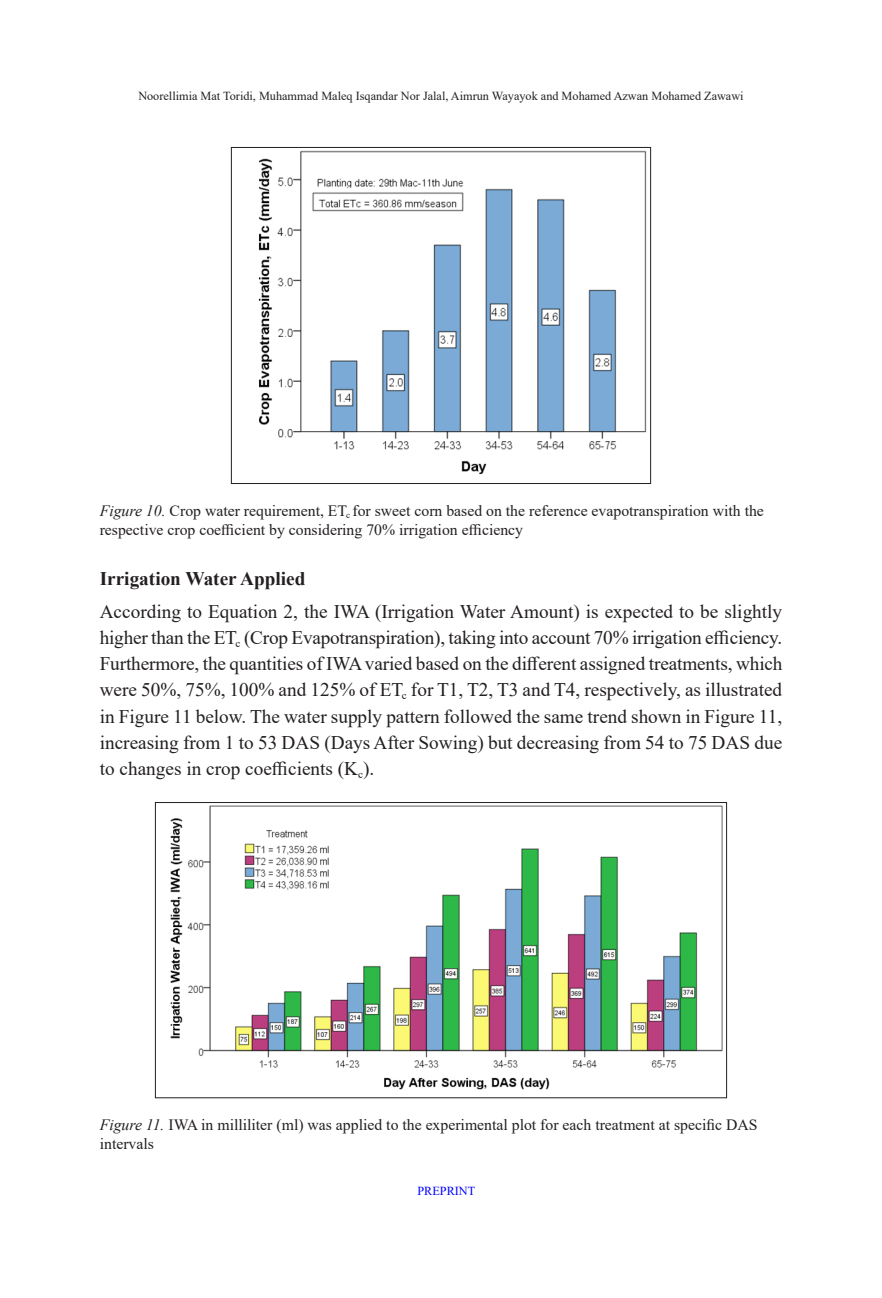
<style>
.page{position:relative;width:882px;height:1298px;background:#fff}
.page>*{position:absolute;margin:0;border:0;box-sizing:border-box;transform-origin:0 0}
.First_para_body_text{font:19.25px/26.2px "Times New Roman";color:#231f20;text-align:justify}
.Subhead_2{font:700 19.25px "Times New Roman";color:#231f20}
.Caption_Figure{font:15.75px/19.2px "Times New Roman";color:#231f20}
.t1{font:12.25px "Times New Roman";color:#231f20}
.t2{font:12.25px "Times New Roman";color:#00f}
.s1{font-style:italic}
</style>
<div class="page">
<img style="left:259px;top:150px;width:388px;height:325px">
<div style="left:231px;top:147px;width:420px;height:337px;border:1px solid #231f20"></div>
<img style="left:170px;top:805px;width:553px;height:285px">
<div style="left:155px;top:802px;width:572px;height:296px;border:1px solid #231f20"></div>
<p class="t1" style="left:138px;top:87px;width:607px">Noorellimia Mat Toridi, Muhammad Maleq Isqandar Nor Jalal, Aimrun Wayayok and Mohamed Azwan Mohamed Zawawi</p>
<p class="Caption_Figure" style="left:100px;top:500px;width:666px"><span class="s1">Figure 10.</span> Crop water requirement, ET<sub>c</sub> for sweet corn based on the reference evapotranspiration with the respective crop coefficient by considering 70% irrigation efficiency</p>
<p class="Subhead_2" style="left:100px;top:565px;width:207px">Irrigation Water Applied</p>
<p class="First_para_body_text" style="left:100px;top:597px;width:684px">According to Equation 2, the IWA (Irrigation Water Amount) is expected to be slightly higher than the ET<sub>c</sub> (Crop Evapotranspiration), taking into account 70% irrigation efficiency.<br>Furthermore, the quantities of IWA varied based on the different assigned treatments, which were 50%, 75%, 100% and 125% of ET<sub>c</sub> for T1, T2, T3 and T4, respectively, as illustrated in Figure 11 below. The water supply pattern followed the same trend shown in Figure 11, increasing from 1 to 53 DAS (Days After Sowing) but decreasing from 54 to 75 DAS due to changes in crop coefficients (K<sub>c</sub>).</p>
<p class="Caption_Figure" style="left:100px;top:1115px;width:659px"><span class="s1">Figure 11.</span> IWA in milliliter (ml) was applied to the experimental plot for each treatment at specific DAS intervals</p>
<p class="t2" style="left:417px;top:1182px;width:59px">PREPRINT</p>
</div>
